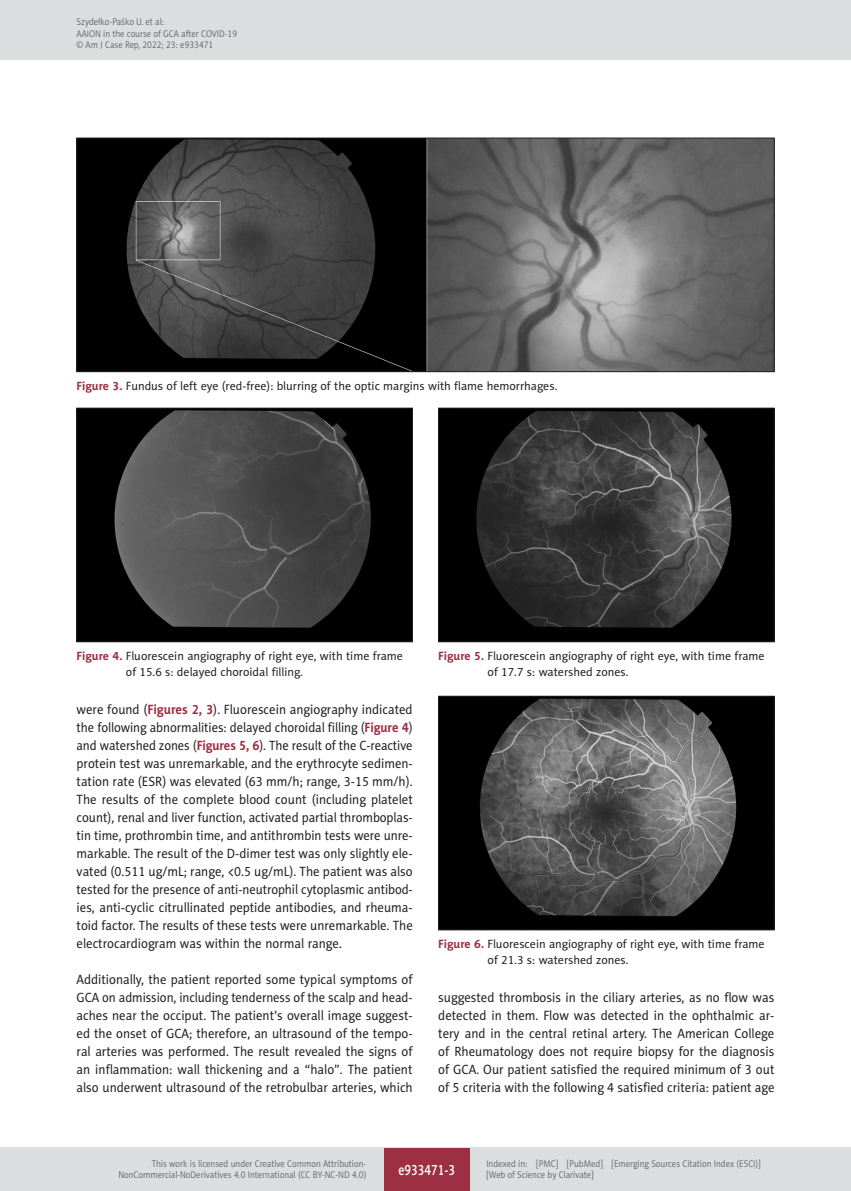
<style>
.page{position:relative;width:851px;height:1191px;background:#fff}
.page>*{position:absolute;margin:0;border:0;box-sizing:border-box;transform-origin:0 0}
.AJCR_e-PAGINA{font:15px "Naomi Sans EFN Medium";color:#fff;scale:.8 1}
.AJCR_Body{font:13.5px/18px "Naomi Sans EFN";color:#231f20;text-align:justify;scale:.95 1}
.AJCR_Rycina_tytul{font:12px/15.8px "Naomi Sans EFN";color:#231f20}
.AJCR_pagina_zywa{font:9.75px/11.2px "Naomi Sans EFN Light";color:#57585a;scale:.9 1}
.AJCR_pagina_sygnatur{font:9.75px "Naomi Sans EFN Light";color:#57585a;scale:.9 1}
.s1{font-weight:700;color:#9d2f42}
</style>
<div class="page">
<img style="left:79px;top:140px;width:693px;height:230px">
<div style="left:77px;top:138px;width:697px;height:234px;border:1px solid #231f20"></div>
<img style="left:79px;top:410px;width:331px;height:230px">
<div style="left:77px;top:408px;width:335px;height:234px;border:1px solid #231f20"></div>
<img style="left:440px;top:410px;width:332px;height:230px">
<div style="left:438px;top:408px;width:336px;height:234px;border:1px solid #231f20"></div>
<img style="left:440px;top:698px;width:332px;height:230px">
<div style="left:438px;top:696px;width:336px;height:234px;border:1px solid #231f20"></div>
<div style="left:0;top:0;width:850px;height:60px;background:#dcdddf"></div>
<div style="left:0;top:1148px;width:850px;height:43px;background:#dcdddf"></div>
<div style="left:384px;top:1147px;width:85px;height:43px;background:#9d2f42"></div>
<p class="AJCR_pagina_zywa" style="left:77px;top:16px;width:180px">Szydełko-Paśko U. et al:<br>AAION in the course of GCA after COVID-19</p>
<p class="AJCR_pagina_sygnatur" style="left:77px;top:39px;width:153px">© Am J Case Rep, 2022; 23: e933471</p>
<p class="AJCR_Rycina_tytul" style="left:77px;top:378px;width:482px"><span class="s1">Figure 3.</span> Fundus of left eye (red-free): blurring of the optic margins with flame hemorrhages.</p>
<p class="AJCR_Rycina_tytul" style="left:126px;top:648px;width:279px;text-indent:-49px"><span class="s1">Figure 4.</span> Fluorescein angiography of right eye, with time frame of 15.6 s: delayed choroidal filling.</p>
<p class="AJCR_Rycina_tytul" style="left:487px;top:648px;width:279px;text-indent:-49px"><span class="s1">Figure 5.</span> Fluorescein angiography of right eye, with time frame of 17.7 s: watershed zones.</p>
<p class="AJCR_Body" style="left:77px;top:700px;width:355px">were found (<span class="s1">Figures 2, 3</span>). Fluorescein angiography indicated the following abnormalities: delayed choroidal filling (<span class="s1">Figure 4</span>) and watershed zones (<span class="s1">Figures 5, 6</span>). The result of the C-reactive protein test was unremarkable, and the erythrocyte sedimen&shy;tation rate (ESR) was elevated (63 mm/h; range, 3-15 mm/h).<br>The results of the complete blood count (including platelet count), renal and liver function, activated partial thromboplas&shy;tin time, prothrombin time, and antithrombin tests were unre&shy;markable. The result of the D-dimer test was only slightly ele&shy;vated (0.511 ug/mL; range, &lt;0.5 ug/mL). The patient was also tested for the presence of anti-neutrophil cytoplasmic antibod&shy;ies, anti-cyclic citrullinated peptide antibodies, and rheuma&shy;toid factor. The results of these tests were unremarkable. The electrocardiogram was within the normal range.</p>
<p class="AJCR_Body" style="left:77px;top:970px;width:355px">Additionally, the patient reported some typical symptoms of GCA on admission, including tenderness of the scalp and head&shy;aches near the occiput. The patient’s overall image suggest&shy;ed the onset of GCA; therefore, an ultrasound of the tempo&shy;ral arteries was performed. The result revealed the signs of an inflammation: wall thickening and a “halo”. The patient also underwent ultrasound of the retrobulbar arteries, which</p>
<p class="AJCR_Rycina_tytul" style="left:487px;top:936px;width:279px;text-indent:-49px"><span class="s1">Figure 6.</span> Fluorescein angiography of right eye, with time frame of 21.3 s: watershed zones.</p>
<p class="AJCR_Body" style="left:438px;top:988px;width:355px">suggested thrombosis in the ciliary arteries, as no flow was detected in them. Flow was detected in the ophthalmic ar&shy;tery and in the central retinal artery. The American College of Rheumatology does not require biopsy for the diagnosis of GCA. Our patient satisfied the required minimum of 3 out of 5 criteria with the following 4 satisfied criteria: patient age</p>
<p class="AJCR_pagina_zywa" style="left:118px;top:1158px;width:277px;text-align:right">This work is licensed under Creative Common Attribution-<br>NonCommercial-NoDerivatives 4.0 International (CC BY-NC-ND 4.0)</p>
<p class="AJCR_e-PAGINA" style="left:398px;top:1160px;width:72px">e933471-3</p>
<p class="AJCR_pagina_zywa" style="left:486px;top:1158px;width:306px">Indexed in: [PMC] [PubMed] [Emerging Sources Citation Index (ESCI)] [Web of Science by Clarivate]</p>
</div>
